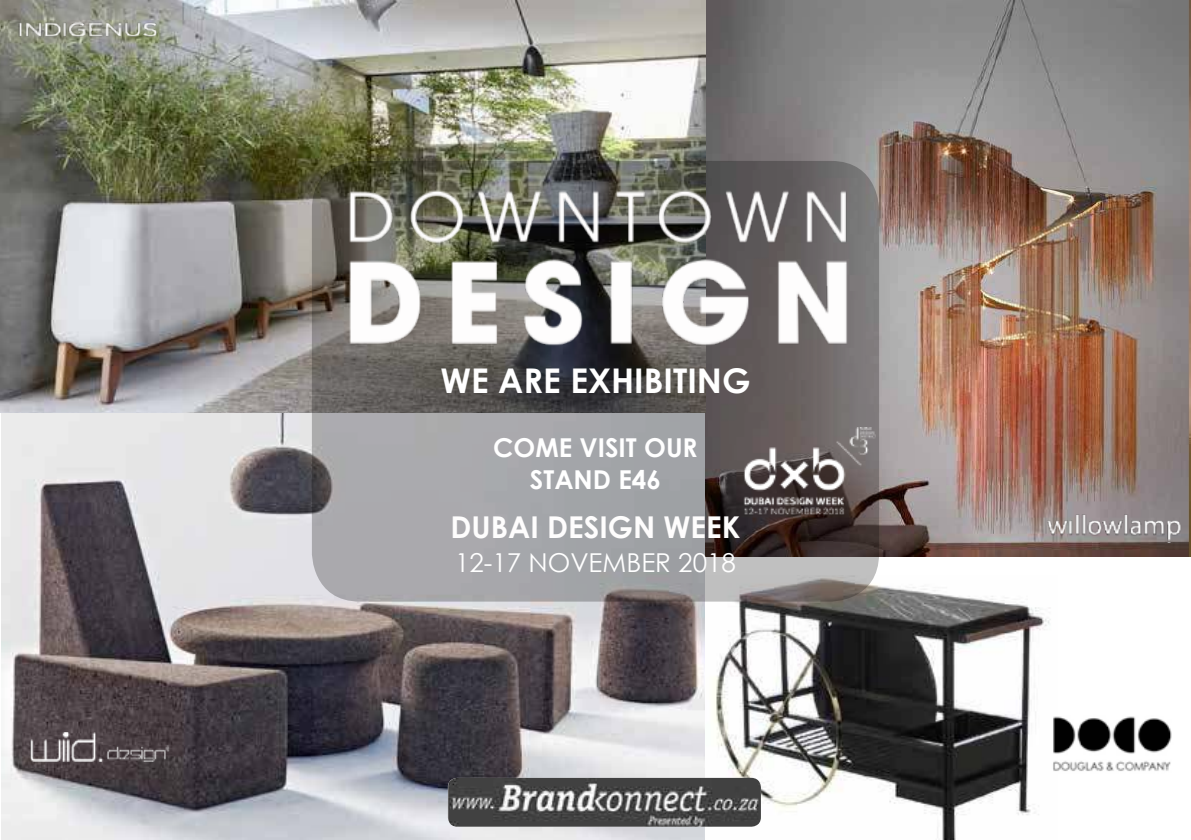
<style>
.page{position:relative;width:1191px;height:840px;background:#fff}
.page>*{position:absolute;margin:0;border:0;box-sizing:border-box;transform-origin:0 0}
.t1{font:700 34px "Century Gothic";color:#fff}
.t2{font:700 30px "Century Gothic";color:#fefdfd}
.t3{font:700 26px/31.2px "Century Gothic";color:#fff;text-align:center}
.t4{font:26px "Century Gothic";color:#fff}
</style>
<div class="page">
<img style="left:705px;top:0;width:486px;height:556px">
<img style="left:2px;top:412px;width:703px;height:427px">
<img style="left:0;top:0;width:705px;height:412px">
<img style="left:18px;top:21px;width:140px;height:17px">
<img style="left:1037px;top:513px;width:153px;height:29px">
<img style="left:705px;top:575px;width:346px;height:264px">
<img style="left:29px;top:726px;width:141px;height:40px">
<svg style="left:312px;top:161px;width:567px;height:440px"></svg>
<img style="left:728px;top:427px;width:147px;height:88px">
<img style="left:448px;top:777px;width:313px;height:49px">
<img style="left:350px;top:189px;width:504px;height:173px">
<img style="left:1050px;top:713px;width:122px;height:64px">
<h1 class="t1" style="left:440px;top:360px;width:312px">WE ARE EXHIBITING</h1>
<p class="t3" style="left:493px;top:432px;width:206px">COME VISIT OUR<br>STAND E46</p>
<p class="t2" style="left:450px;top:510px;width:291px">DUBAI DESIGN WEEK</p>
<p class="t4" style="left:455px;top:547px;width:282px">12-17 NOVEMBER 2018</p>
</div>
